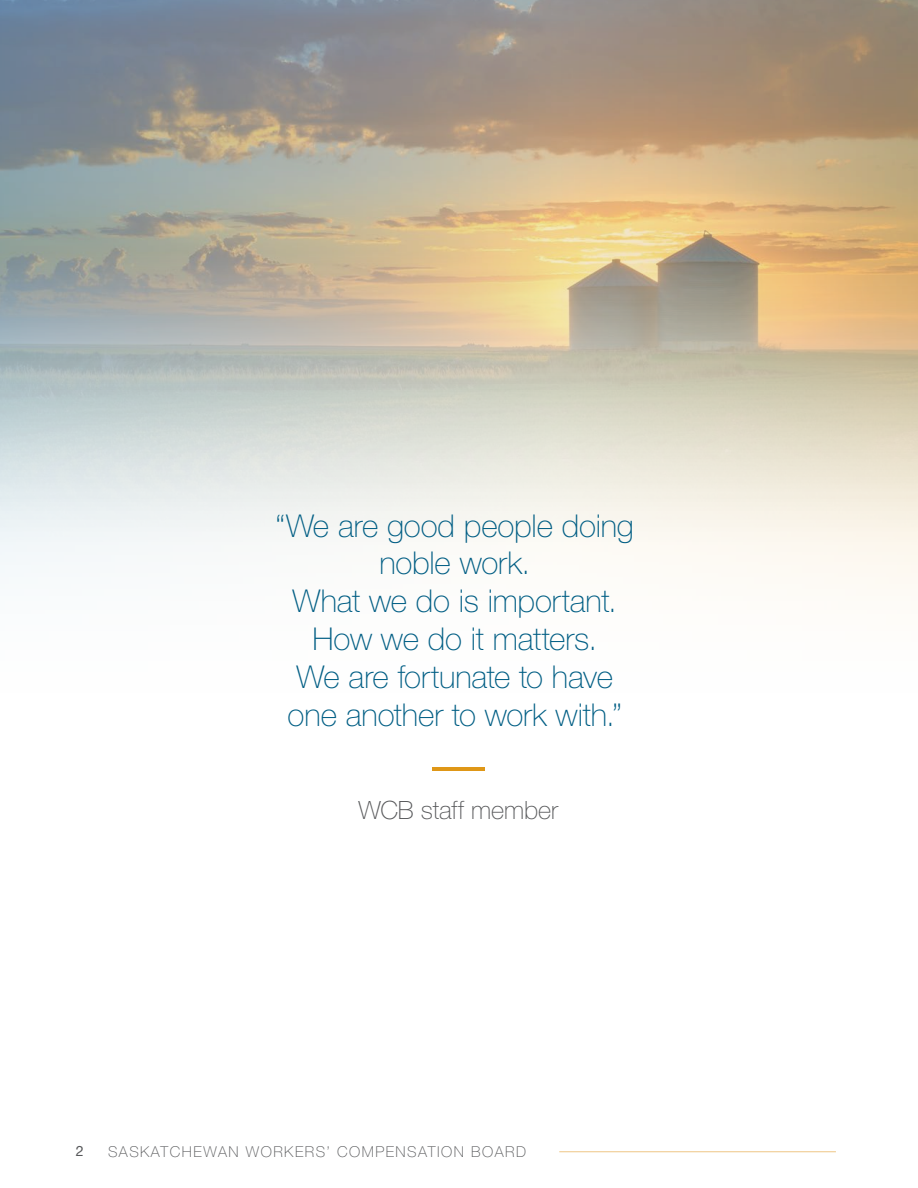
<style>
.page{position:relative;width:918px;height:1188px;background:#fff}
.page>*{position:absolute;margin:0;border:0;box-sizing:border-box;transform-origin:0 0}
.t1{font:100 31.5px/37.8px "Helvetica Neue LT Std";letter-spacing:-.005em;color:#015e84;text-align:center}
.t2{font:100 25.2px "Helvetica Neue LT Std";letter-spacing:-.005em;color:#57585a}
.t3{font:100 15px "Helvetica Neue LT Std";letter-spacing:.1em;color:#57585a}
.t4{font:14.25px "Helvetica Neue LT Std";color:#57585a}
</style>
<div class="page">
<hr style="left:559px;top:1151px;width:277px;height:1px;background:#eec686">
<img style="left:0;top:0;width:918px;height:578px">
<hr style="left:432px;top:768px;width:53px;height:3px;background:#df9717">
<p class="t1" style="left:276px;top:506px;width:360px">“We are good people doing noble work.<br>What we do is important.<br>How we do it matters.<br>We are fortunate to have one another to work with.”</p>
<p class="t2" style="left:358px;top:795px;width:201px">WCB staff member</p>
<p class="t4" style="left:76px;top:1143px;width:9px">2</p>
<p class="t3" style="left:108px;top:1143px;width:420px">SASKATCHEWAN WORKERS’ COMPENSATION BOARD</p>
</div>
